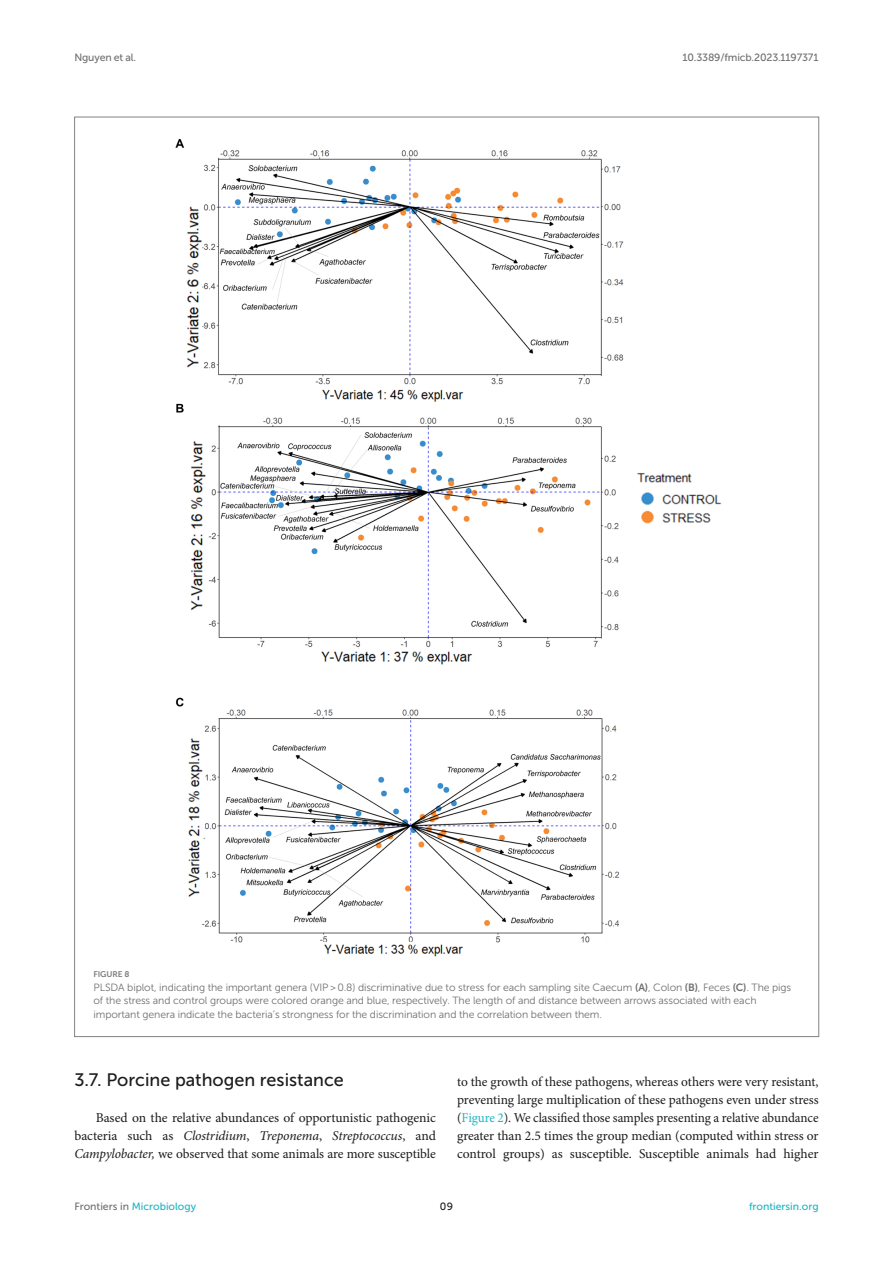
<style>
.page{position:relative;width:893px;height:1263px;background:#fff}
.page>*{position:absolute;margin:0;border:0;box-sizing:border-box;transform-origin:0 0}
.HEAD_2{font:18px "Museo Sans 500";color:#1b1c1b}
.TEXT_FLUSH{font:13.5px/18px "Minion Pro";letter-spacing:-.01em;color:#1b1c1b;text-align:justify}
.FIG_LEG{font:10.5px/13.5px "Museo Sans 300";letter-spacing:-.01em;color:#706f70}
.t1{font:10.5px "Museo Sans 500";color:#1db5c3}
.t2{font:10.5px "Museo Sans 500";letter-spacing:-.015em;color:#706f70}
.t3{font:10.5px "Museo Sans 500";color:#1b1c1b}
.FIG_HD{font:8.25px "Museo Sans 700";letter-spacing:-.01em;color:#7e7f7f}
.s1{font-family:"Museo Sans 700"}
.s2{font-style:italic}
.s3{color:#1db5c3}
.s4{color:#706f70}
</style>
<div class="page">
<img style="left:175px;top:139px;width:547px;height:818px">
<p class="t2" style="left:74px;top:51px;width:63px">Nguyen et al.</p>
<p class="t2" style="left:683px;top:51px;width:137px">10.3389/fmicb.2023.1197371</p>
<p class="FIG_HD" style="left:94px;top:970px;width:37px">FIGURE 8</p>
<p class="FIG_LEG" style="left:94px;top:980px;width:699px">PLSDA biplot, indicating the important genera (VIP &gt; 0.8) discriminative due to stress for each sampling site Caecum <span class="s1">(A)</span>, Colon <span class="s1">(B)</span>, Feces <span class="s1">(C)</span>. The pigs of the stress and control groups were colored orange and blue, respectively. The length of and distance between arrows associated with each important genera indicate the bacteria’s strongness for the discrimination and the correlation between them.</p>
<p class="HEAD_2" style="left:74px;top:1070px;width:271px">3.7. Porcine pathogen resistance</p>
<p class="TEXT_FLUSH" style="left:74px;top:1109px;width:363px;text-indent:21px">Based on the relative abundances of opportunistic pathogenic bacteria such as <span class="s2">Clostridium</span>, <span class="s2">Treponema</span>, <span class="s2">Streptococcus</span>, and <span class="s2">Campylobacter,</span> we observed that some animals are more susceptible</p>
<p class="TEXT_FLUSH" style="left:457px;top:1073px;width:363px">to the growth of these pathogens, whereas others were very resistant, preventing large multiplication of these pathogens even under stress (<span class="s3">Figure 2</span>). We classified those samples presenting a relative abundance greater than 2.5 times the group median (computed within stress or control groups) as susceptible. Susceptible animals had higher</p>
<p class="t1" style="left:74px;top:1200px;width:123px"><span class="s4">Frontiers in</span> Microbiology</p>
<p class="t3" style="left:440px;top:1200px;width:15px">09</p>
<p class="t1" style="left:749px;top:1200px;width:71px">frontiersin.org</p>
</div>
